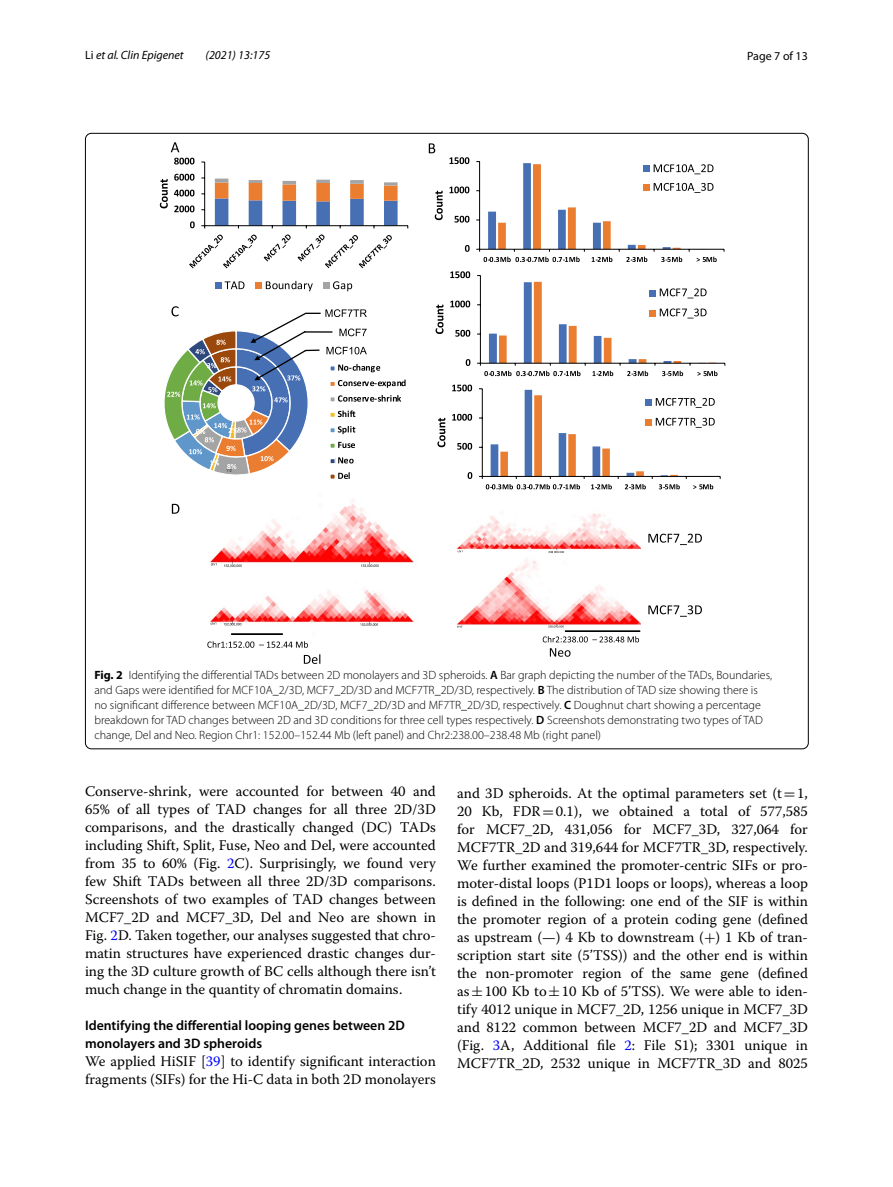
<style>
.page{position:relative;width:893px;height:1187px;background:#fff}
.page>*{position:absolute;margin:0;border:0;box-sizing:border-box;transform-origin:0 0}
.t1{font:14.7px/18px "Warnock Pro";color:#000;text-align:justify}
.t2{font:600 13.8px/18px "Myriad Pro";color:#000}
.t3{font:300 12px/15px "Myriad Pro";color:#000}
.t4{font:italic 12px "Myriad Pro";color:#000}
.t5{font:12px "Myriad Pro";color:#000}
.s1{font-style:normal}
.s2{font-weight:700}
.s3{font-weight:600}
.s4{color:#00f}
.s5{font-family:"MTSY"}
</style>
<div class="page">
<img style="left:210px;top:499px;width:431px;height:126px">
<svg style="left:171px;top:142px;width:8px;height:10px"></svg>
<svg style="left:429px;top:143px;width:6px;height:10px"></svg>
<svg style="left:172px;top:504px;width:7px;height:9px"></svg>
<hr style="left:480px;top:275px;width:1px;height:88px;background:#000">
<hr style="left:480px;top:363px;width:245px;height:1px;background:#000">
<svg style="left:215px;top:178px;width:13px;height:2px"></svg>
<hr style="left:204px;top:162px;width:1px;height:64px;background:#000">
<hr style="left:205px;top:225px;width:203px;height:1px;background:#000">
<svg style="left:215px;top:180px;width:183px;height:48px"></svg>
<div style="left:215px;top:282px;width:6px;height:7px;background:#476fb4"></div>
<div style="left:255px;top:282px;width:7px;height:7px;background:#eb7d31"></div>
<div style="left:323px;top:282px;width:6px;height:7px;background:#a4a4a4"></div>
<hr style="left:480px;top:249px;width:244px;height:1px;background:#000">
<svg style="left:164px;top:306px;width:242px;height:173px"></svg>
<svg style="left:360px;top:623px;width:18px;height:3px"></svg>
<svg style="left:224px;top:564px;width:18px;height:3px"></svg>
<svg style="left:211px;top:563px;width:6px;height:2px"></svg>
<svg style="left:466px;top:359px;width:4px;height:7px"></svg>
<svg style="left:455px;top:330px;width:15px;height:6px"></svg>
<svg style="left:450px;top:300px;width:20px;height:7px"></svg>
<svg style="left:450px;top:271px;width:20px;height:7px"></svg>
<svg style="left:484px;top:371px;width:96px;height:5px"></svg>
<svg style="left:592px;top:371px;width:21px;height:5px"></svg>
<svg style="left:627px;top:371px;width:21px;height:5px"></svg>
<svg style="left:662px;top:371px;width:21px;height:5px"></svg>
<svg style="left:697px;top:371px;width:20px;height:5px"></svg>
<svg style="left:436px;top:304px;width:7px;height:30px"></svg>
<svg style="left:489px;top:282px;width:227px;height:83px"></svg>
<svg style="left:304px;top:654px;width:16px;height:9px"></svg>
<svg style="left:648px;top:533px;width:54px;height:12px"></svg>
<svg style="left:648px;top:605px;width:54px;height:11px"></svg>
<svg style="left:190px;top:221px;width:5px;height:7px"></svg>
<svg style="left:174px;top:205px;width:20px;height:7px"></svg>
<svg style="left:174px;top:190px;width:20px;height:6px"></svg>
<svg style="left:174px;top:174px;width:20px;height:6px"></svg>
<svg style="left:174px;top:158px;width:20px;height:6px"></svg>
<svg style="left:189px;top:234px;width:68px;height:34px"></svg>
<svg style="left:264px;top:234px;width:27px;height:27px"></svg>
<svg style="left:298px;top:234px;width:94px;height:34px"></svg>
<svg style="left:160px;top:179px;width:8px;height:29px"></svg>
<svg style="left:225px;top:281px;width:19px;height:8px"></svg>
<svg style="left:266px;top:281px;width:47px;height:10px"></svg>
<svg style="left:333px;top:281px;width:19px;height:10px"></svg>
<svg style="left:465px;top:245px;width:5px;height:7px"></svg>
<svg style="left:454px;top:216px;width:15px;height:6px"></svg>
<svg style="left:449px;top:186px;width:20px;height:7px"></svg>
<svg style="left:449px;top:157px;width:20px;height:7px"></svg>
<svg style="left:435px;top:191px;width:8px;height:29px"></svg>
<svg style="left:476px;top:161px;width:241px;height:101px"></svg>
<svg style="left:468px;top:472px;width:4px;height:7px"></svg>
<svg style="left:457px;top:443px;width:15px;height:6px"></svg>
<svg style="left:452px;top:414px;width:20px;height:6px"></svg>
<svg style="left:452px;top:384px;width:20px;height:7px"></svg>
<svg style="left:437px;top:418px;width:8px;height:29px"></svg>
<svg style="left:479px;top:388px;width:242px;height:101px"></svg>
<svg style="left:207px;top:622px;width:109px;height:25px"></svg>
<svg style="left:315px;top:589px;width:6px;height:6px"></svg>
<svg style="left:260px;top:564px;width:119px;height:17px"></svg>
<svg style="left:276px;top:502px;width:74px;height:5px"></svg>
<hr style="left:231px;top:633px;width:52px;height:2px;background:#010000">
<svg style="left:519px;top:510px;width:65px;height:6px"></svg>
<svg style="left:550px;top:648px;width:20px;height:8px"></svg>
<svg style="left:543px;top:636px;width:96px;height:6px"></svg>
<svg style="left:548px;top:551px;width:16px;height:2px"></svg>
<svg style="left:548px;top:625px;width:16px;height:3px"></svg>
<hr style="left:565px;top:630px;width:75px;height:2px;background:#000">
<p class="t4" style="left:85px;top:48px;width:100px"><span class="s1">Li</span> et al. Clin Epigenet</p>
<p class="t4" style="left:206px;top:48px;width:66px">(2021) 13:175</p>
<p class="t5" style="left:747px;top:48px;width:62px">Page 7 of 13</p>
<p class="t3" style="left:94px;top:667px;width:679px"><span class="s2">Fig. 2</span> Identifying the differential TADs between 2D monolayers and 3D spheroids. <span class="s3">A</span> Bar graph depicting the number of the TADs, Boundaries, and Gaps were identified for MCF10A_2/3D, MCF7_2D/3D and MCF7TR_2D/3D, respectively. <span class="s3">B</span> The distribution of TAD size showing there is no significant difference between MCF10A_2D/3D, MCF7_2D/3D and MF7TR_2D/3D, respectively. <span class="s3">C</span> Doughnut chart showing a percentage breakdown for TAD changes between 2D and 3D conditions for three cell types respectively. <span class="s3">D</span> Screenshots demonstrating two types of TAD change, Del and Neo. Region Chr1: 152.00–152.44 Mb (left panel) and Chr2:238.00–238.48 Mb (right panel)</p>
<p class="t1" style="left:85px;top:782px;width:352px">Conserve-shrink, were accounted for between 40 and 65% of all types of TAD changes for all three 2D/3D comparisons, and the drastically changed (DC) TADs including Shift, Split, Fuse, Neo and Del, were accounted from 35 to 60% (Fig. <span class="s4">2</span>C). Surprisingly, we found very few Shift TADs between all three 2D/3D comparisons.<br>Screenshots of two examples of TAD changes between MCF7_2D and MCF7_3D, Del and Neo are shown in Fig. <span class="s4">2</span>D. Taken together, our analyses suggested that chro&shy;matin structures have experienced drastic changes dur&shy;ing the 3D culture growth of BC cells although there isn’t much change in the quantity of chromatin domains.</p>
<p class="t2" style="left:85px;top:1016px;width:321px">Identifying the differential looping genes between 2D monolayers and 3D spheroids</p>
<p class="t1" style="left:85px;top:1052px;width:352px">We applied HiSIF [<span class="s4">39</span>] to identify significant interaction fragments (SIFs) for the Hi-C data in both 2D monolayers</p>
<p class="t1" style="left:457px;top:784px;width:352px">and 3D spheroids. At the optimal parameters set (t<span class="s5">=</span>1, 20 Kb, FDR<span class="s5">=</span>0.1), we obtained a total of 577,585 for MCF7_2D, 431,056 for MCF7_3D, 327,064 for MCF7TR_2D and 319,644 for MCF7TR_3D, respectively.<br>We further examined the promoter-centric SIFs or pro&shy;moter-distal loops (P1D1 loops or loops), whereas a loop is defined in the following: one end of the SIF is within the promoter region of a protein coding gene (defined as upstream (—) 4 Kb to downstream (<span class="s5">+</span>) 1 Kb of tran&shy;scription start site (5’TSS)) and the other end is within the non-promoter region of the same gene (defined as<span class="s5">±</span>100 Kb to<span class="s5">±</span>10 Kb of 5’TSS). We were able to iden&shy;tify 4012 unique in MCF7_2D, 1256 unique in MCF7_3D and 8122 common between MCF7_2D and MCF7_3D (Fig. <span class="s4">3</span>A, Additional file <span class="s4">2</span>: File S1); 3301 unique in MCF7TR_2D, 2532 unique in MCF7TR_3D and 8025</p>
</div>
